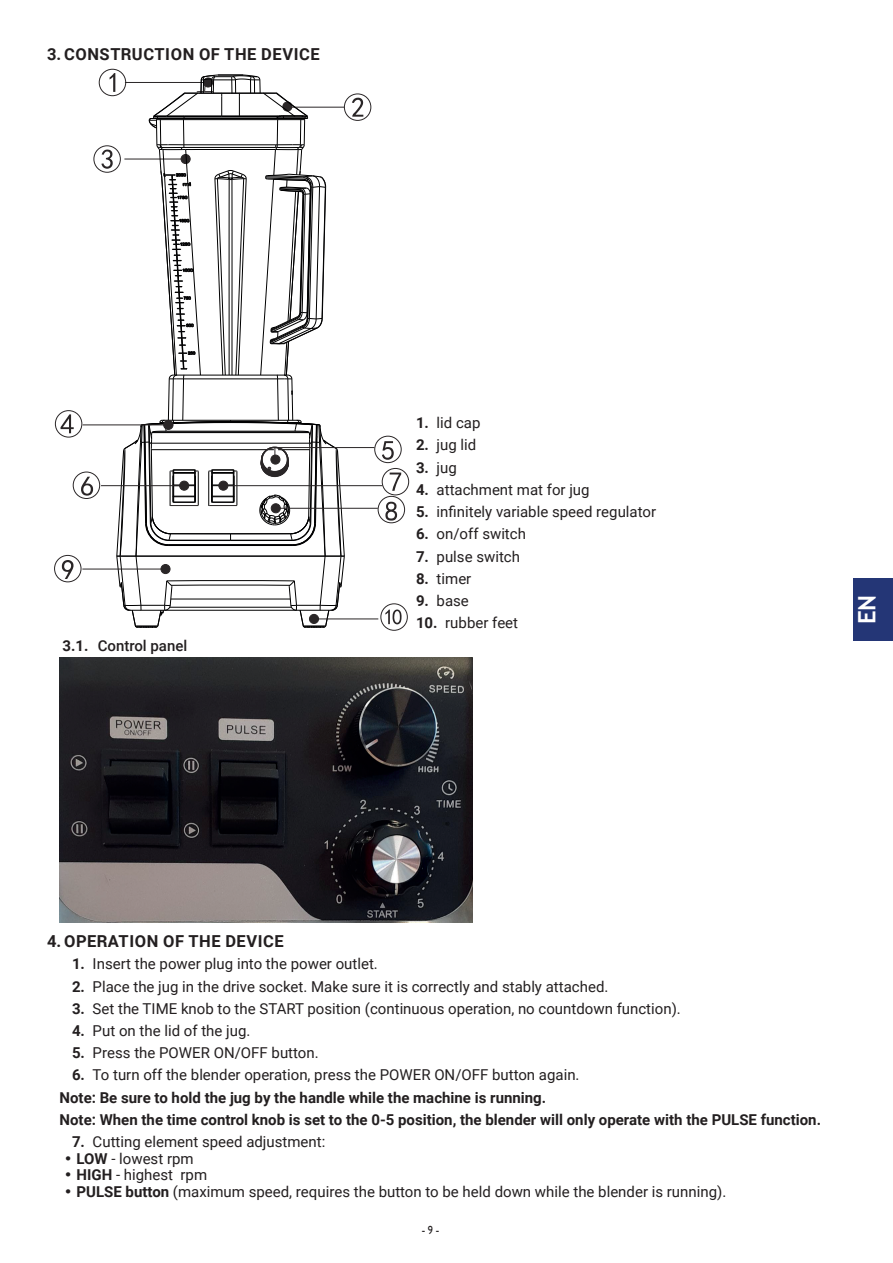
<style>
.page{position:relative;width:893px;height:1263px;background:#fff}
.page>*{position:absolute;margin:0;border:0;box-sizing:border-box;transform-origin:0 0}
.t1{font:700 24px "Trebuchet MS";color:#fff}
.t2{font:700 16.5px "Roboto";letter-spacing:.035em;color:#231f20}
.t3{font:15px "Roboto";color:#231f20}
.t4{font:700 15px/22.2px "Roboto";color:#231f20}
.t5{font:500 15px "Roboto";color:#231f20}
.t6{font:12px "Humanst 521 EU";color:#231f20;scale:.86 1}
.s1{font-weight:700}
.s2{font-weight:400}
.s3{font-family:"Humanst 521 EU";font-weight:700}
</style>
<div class="page">
<div style="left:854px;top:578px;width:39px;height:63px;background:#243676"></div>
<div style="left:94px;top:145px;width:27px;height:28px;border:1px solid #2a2627;border-radius:50%"></div>
<div style="left:344px;top:94px;width:27px;height:27px;border:1px solid #2a2627;border-radius:50%"></div>
<svg style="left:352px;top:98px;width:11px;height:19px"></svg>
<div style="left:99px;top:69px;width:27px;height:27px;border:1px solid #2a2627;border-radius:50%"></div>
<hr style="left:83px;top:425px;width:85px;height:1px;background:#2a2627">
<div style="left:55px;top:410px;width:27px;height:27px;border:1px solid #2a2627;border-radius:50%"></div>
<svg style="left:61px;top:414px;width:13px;height:19px"></svg>
<svg style="left:101px;top:73px;width:244px;height:555px"></svg>
<hr style="left:274px;top:447px;width:100px;height:1px;background:#2a2627">
<div style="left:271px;top:455px;width:9px;height:9px;background:#2a2627;border-radius:50%"></div>
<div style="left:270px;top:454px;width:10px;height:11px;border:1px solid #2a2627;border-radius:50%"></div>
<div style="left:374px;top:436px;width:27px;height:27px;border:1px solid #2a2627;border-radius:50%"></div>
<svg style="left:382px;top:441px;width:12px;height:19px"></svg>
<hr style="left:101px;top:485px;width:83px;height:1px;background:#2a2627">
<div style="left:180px;top:481px;width:9px;height:9px;background:#2a2627;border-radius:50%"></div>
<div style="left:179px;top:481px;width:10px;height:10px;border:1px solid #2a2627;border-radius:50%"></div>
<div style="left:73px;top:472px;width:27px;height:27px;border:1px solid #2a2627;border-radius:50%"></div>
<svg style="left:81px;top:477px;width:12px;height:19px"></svg>
<hr style="left:227px;top:485px;width:155px;height:1px;background:#2a2627">
<div style="left:219px;top:481px;width:9px;height:9px;background:#2a2627;border-radius:50%"></div>
<div style="left:218px;top:481px;width:10px;height:10px;border:1px solid #2a2627;border-radius:50%"></div>
<div style="left:382px;top:468px;width:27px;height:27px;border:1px solid #2a2627;border-radius:50%"></div>
<svg style="left:390px;top:473px;width:11px;height:18px"></svg>
<hr style="left:276px;top:508px;width:102px;height:1px;background:#2a2627">
<div style="left:271px;top:504px;width:9px;height:9px;background:#2a2627;border-radius:50%"></div>
<div style="left:271px;top:503px;width:10px;height:10px;border:1px solid #2a2627;border-radius:50%"></div>
<div style="left:378px;top:496px;width:27px;height:27px;border:1px solid #2a2627;border-radius:50%"></div>
<svg style="left:385px;top:502px;width:12px;height:19px"></svg>
<hr style="left:82px;top:569px;width:84px;height:1px;background:#2a2627">
<div style="left:161px;top:564px;width:9px;height:10px;background:#2a2627;border-radius:50%"></div>
<div style="left:161px;top:564px;width:9px;height:10px;border:1px solid #2a2627;border-radius:50%"></div>
<div style="left:54px;top:555px;width:27px;height:27px;border:1px solid #2a2627;border-radius:50%"></div>
<svg style="left:62px;top:560px;width:12px;height:19px"></svg>
<hr style="left:314px;top:619px;width:64px;height:1px;background:#2a2627">
<div style="left:309px;top:614px;width:10px;height:9px;background:#2a2627;border-radius:50%"></div>
<div style="left:309px;top:614px;width:10px;height:10px;border:1px solid #2a2627;border-radius:50%"></div>
<div style="left:381px;top:603px;width:27px;height:28px;border:1px solid #2a2627;border-radius:50%"></div>
<svg style="left:385px;top:609px;width:17px;height:15px"></svg>
<img style="left:60px;top:658px;width:412px;height:265px">
<p class="t2" style="left:47px;top:42px;width:274px">3. CONSTRUCTION OF THE DEVICE</p>
<p class="t5" style="left:63px;top:635px;width:126px"><span class="s1">3.1.</span> Control panel</p>
<p class="t3" style="left:416px;top:412px;width:66px"><span class="s1">1.</span> lid cap</p>
<p class="t3" style="left:416px;top:434px;width:62px"><span class="s1">2.</span> jug lid</p>
<p class="t3" style="left:416px;top:457px;width:42px"><span class="s1">3.</span> jug</p>
<p class="t3" style="left:416px;top:479px;width:175px"><span class="s1">4.</span> attachment mat for jug</p>
<p class="t3" style="left:416px;top:501px;width:242px"><span class="s1">5.</span> infinitely variable speed regulator</p>
<p class="t3" style="left:416px;top:523px;width:111px"><span class="s1">6.</span> on/off switch</p>
<p class="t3" style="left:416px;top:546px;width:106px"><span class="s1">7.</span> pulse switch</p>
<p class="t3" style="left:416px;top:568px;width:57px"><span class="s1">8.</span> timer</p>
<p class="t3" style="left:416px;top:590px;width:54px"><span class="s1">9.</span> base</p>
<p class="t3" style="left:416px;top:612px;width:104px"><span class="s1">10.</span> rubber feet</p>
<h1 class="t1" style="left:852px;top:624px;width:31px;rotate:-90deg">EN</h1>
<p class="t2" style="left:47px;top:929px;width:238px">4.OPERATION OF THE DEVICE</p>
<p class="t3" style="left:72px;top:953px;width:307px"><span class="s1">1.</span> Insert the power plug into the power outlet.</p>
<p class="t3" style="left:72px;top:976px;width:538px"><span class="s1">2.</span> Place the jug in the drive socket. Make sure it is correctly and stably attached.</p>
<p class="t3" style="left:72px;top:998px;width:610px"><span class="s1">3.</span> Set the TIME knob to the START position (continuous operation, no countdown function).</p>
<p class="t3" style="left:72px;top:1020px;width:180px"><span class="s1">4.</span> Put on the lid of the jug.</p>
<p class="t3" style="left:72px;top:1042px;width:248px"><span class="s1">5.</span> Press the POWER ON/OFF button.</p>
<p class="t4" style="left:60px;top:1063px;width:763px;text-indent:13px">6. <span class="s2">To turn off the blender operation, press the POWER ON/OFF button again.<br></span>Note: Be sure to hold the jug by the handle while the machine is running.<br>Note: When the time control knob is set to the 0-5 position, the blender will only operate with the PULSE function.</p>
<p class="t3" style="left:72px;top:1131px;width:255px"><span class="s1">7.</span> Cutting element speed adjustment:</p>
<p class="t3" style="left:64px;top:1148px;width:131px"><span class="s3">•</span> <span class="s1">LOW</span> - lowest rpm</p>
<p class="t3" style="left:64px;top:1164px;width:145px"><span class="s3">•</span> <span class="s1">HIGH</span> - highest rpm</p>
<p class="t3" style="left:64px;top:1181px;width:664px"><span class="s3">•</span> <span class="s1">PULSE button</span> (maximum speed, requires the button to be held down while the blender is running).</p>
<p class="t6" style="left:422px;top:1222px;width:22px">- 9 -</p>
</div>
